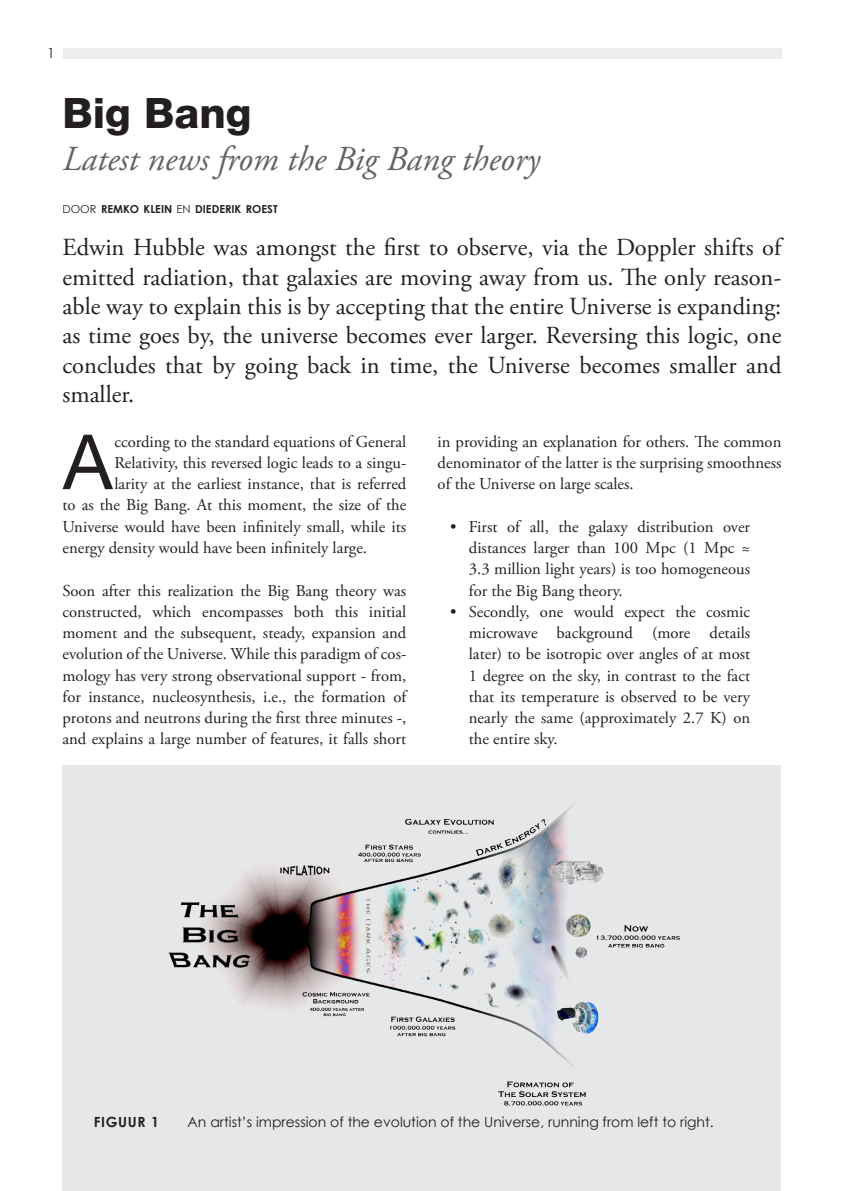
<style>
.page{position:relative;width:844px;height:1191px;background:#fff}
.page>*{position:absolute;margin:0;border:0;box-sizing:border-box;transform-origin:0 0}
.Paragraaftekst_dropc{font:76.12px "Helvetica Neue LT Std";color:#231f20}
.Titel_artikel{font:800 42px "Helvetica Neue LT Std";color:#231f20}
.Ondertitel_artikel{font:italic 35px "Adobe Garamond Pro";color:#636366}
.Intro{font:24.5px/29.4px "Adobe Garamond Pro";color:#231f20;text-align:justify}
.Paragraaftekst{font:16.62px/21.2px "Adobe Garamond Pro";color:#231f20;text-align:justify}
.Opsomming{font:16.62px/21.2px "Adobe Garamond Pro";color:#231f20;text-align:justify}
.Paragraaftekst_dropc-2{font:16.62px "Adobe Garamond Pro";color:#231f20}
.Bijschrift{font:14px "Century Gothic";color:#231f20}
.Bijschrift-2{font:700 14px "Century Gothic";letter-spacing:.05em;color:#231f20}
.Paginanummer{font:14px "Century Gothic";color:#231f20}
.Auteurs{font:700 11.03px "Century Gothic";color:#231f20}
.s1{font-weight:400}
</style>
<div class="page">
<div style="left:62px;top:765px;width:719px;height:426px;background:#e6e7e9"></div>
<img style="left:168px;top:803px;width:512px;height:303px">
<div style="left:62px;top:48px;width:719px;height:10px;background:#ededee"></div>
<p class="Paginanummer" style="left:47px;top:44px;width:9px">1</p>
<p class="Titel_artikel" style="left:62px;top:88px;width:190px">Big Bang</p>
<p class="Ondertitel_artikel" style="left:62px;top:138px;width:479px">Latest news from the Big Bang theory</p>
<p class="Auteurs" style="left:62px;top:200px;width:216px"><span class="s1">DOOR</span> REMKO KLEIN <span class="s1">EN</span> DIEDERIK ROEST</p>
<p class="Intro" style="left:62px;top:234px;width:720px">Edwin Hubble was amongst the first to observe, via the Doppler shifts of emitted radiation, that galaxies are moving away from us. The only reason&shy;able way to explain this is by accepting that the entire Universe is expanding: as time goes by, the universe becomes ever larger. Reversing this logic, one concludes that by going back in time, the Universe becomes smaller and smaller.</p>
<p class="Paragraaftekst_dropc" style="left:63px;top:417px;width:51px">A</p>
<p class="Paragraaftekst_dropc-2" style="left:114px;top:431px;width:293px">ccording to the standard equations of General</p>
<p class="Paragraaftekst_dropc-2" style="left:114px;top:452px;width:293px">Relativity, this reversed logic leads to a singu-</p>
<p class="Paragraaftekst_dropc-2" style="left:114px;top:474px;width:293px">larity at the earliest instance, that is referred</p>
<p class="Paragraaftekst_dropc-2" style="left:62px;top:495px;width:345px">to as the Big Bang. At this moment, the size of the</p>
<p class="Paragraaftekst_dropc-2" style="left:62px;top:516px;width:345px">Universe would have been infinitely small, while its</p>
<p class="Paragraaftekst_dropc-2" style="left:62px;top:538px;width:306px">energy density would have been infinitely large.</p>
<p class="Paragraaftekst" style="left:62px;top:580px;width:345px">Soon after this realization the Big Bang theory was constructed, which encompasses both this initial moment and the subsequent, steady, expansion and evolution of the Universe. While this paradigm of cos&shy;mology has very strong observational support - from, for instance, nucleosynthesis, i.e., the formation of protons and neutrons during the first three minutes -, and explains a large number of features, it falls short</p>
<p class="Paragraaftekst" style="left:437px;top:431px;width:345px">in providing an explanation for others. The common denominator of the latter is the surprising smoothness of the Universe on large scales.</p>
<p class="Opsomming" style="left:469px;top:516px;width:283px;text-indent:-19px">• First of all, the galaxy distribution over distances larger than 100 Mpc (1 Mpc ≈ 3.3 million light years) is too homogeneous for the Big Bang theory.</p>
<p class="Opsomming" style="left:469px;top:601px;width:283px;text-indent:-19px">• Secondly, one would expect the cosmic microwave background (more details later) to be isotropic over angles of at most 1 degree on the sky, in contrast to the fact that its temperature is observed to be very nearly the same (approximately 2.7 K) on the entire sky.</p>
<p class="Bijschrift-2" style="left:94px;top:1111px;width:67px">FIGUUR 1</p>
<p class="Bijschrift" style="left:187px;top:1112px;width:527px">An artist’s impression of the evolution of the Universe, running from left to right.</p>
</div>
